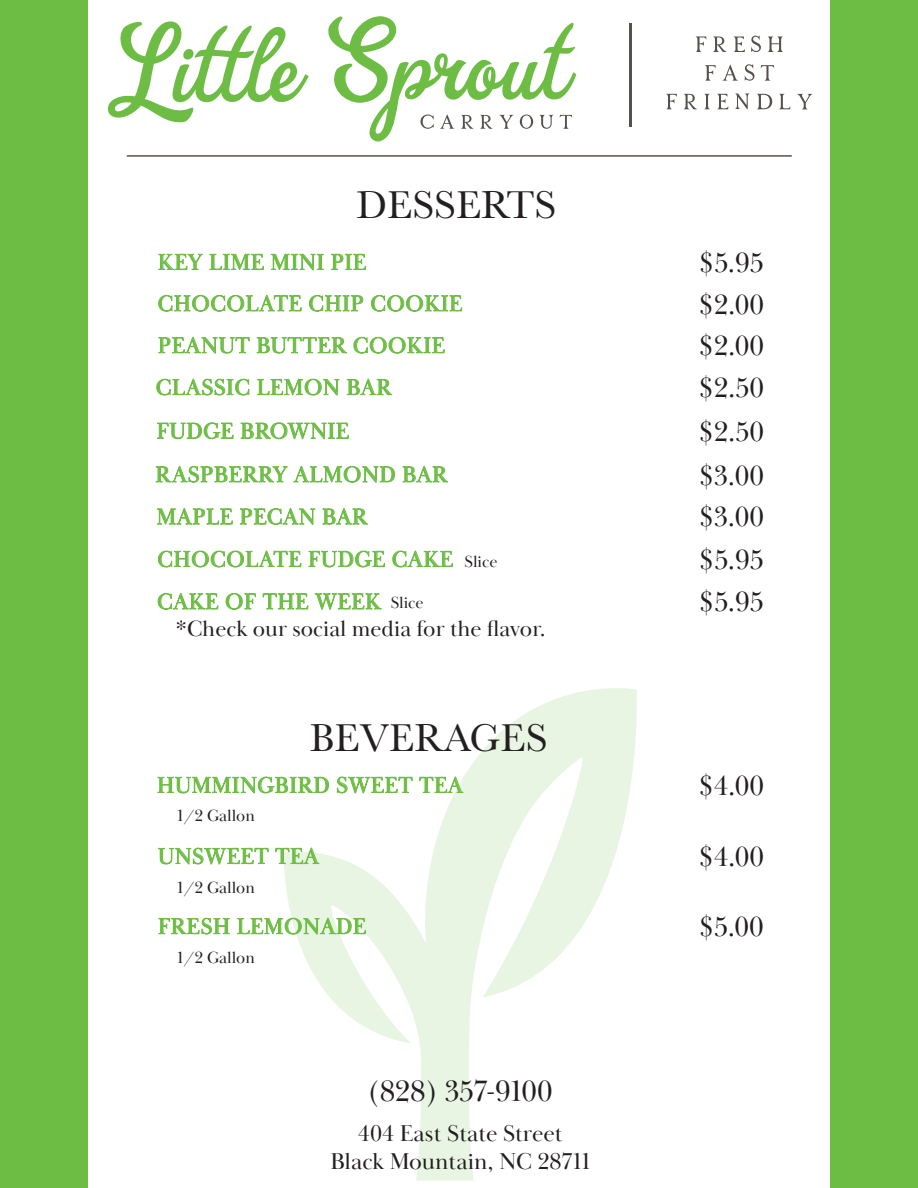
<style>
.page{position:relative;width:918px;height:1188px;background:#fff}
.page>*{position:absolute;margin:0;border:0;box-sizing:border-box;transform-origin:0 0}
.t1{font:40.35px "Baskerville";color:#231f20}
.t2{font:30.15px "Baskerville Display PT";color:#231f20}
.t3{font:28.5px/44.1px "Baskerville Display PT";color:#231f20}
.t4{font:23.55px/28.2px "Baskerville Display PT";color:#231f20;text-align:center}
.t5{font:22.8px/41.8px "Baskerville Display PT";letter-spacing:.03em;color:#6dbd44}
.t6{font:22.8px "Baskerville Display PT";color:#231f20}
.t7{font:16.65px "Baskerville Display PT";color:#231f20}
</style>
<div class="page">
<div style="left:0;top:0;width:88px;height:1188px;background:#6dbd44"></div>
<div style="left:830px;top:0;width:88px;height:1188px;background:#6dbd44"></div>
<svg style="left:284px;top:688px;width:353px;height:493px"></svg>
<hr style="left:629px;top:24px;width:3px;height:103px;background:#56514c">
<svg style="left:695px;top:37px;width:11px;height:15px"></svg>
<svg style="left:713px;top:37px;width:14px;height:15px"></svg>
<svg style="left:733px;top:37px;width:12px;height:15px"></svg>
<svg style="left:751px;top:36px;width:10px;height:16px"></svg>
<svg style="left:767px;top:37px;width:16px;height:15px"></svg>
<svg style="left:705px;top:65px;width:11px;height:16px"></svg>
<svg style="left:722px;top:65px;width:16px;height:16px"></svg>
<svg style="left:745px;top:64px;width:9px;height:17px"></svg>
<svg style="left:761px;top:65px;width:13px;height:16px"></svg>
<svg style="left:666px;top:94px;width:11px;height:15px"></svg>
<svg style="left:684px;top:94px;width:13px;height:15px"></svg>
<svg style="left:704px;top:94px;width:6px;height:15px"></svg>
<svg style="left:717px;top:94px;width:11px;height:15px"></svg>
<svg style="left:735px;top:94px;width:14px;height:15px"></svg>
<svg style="left:757px;top:94px;width:15px;height:15px"></svg>
<svg style="left:779px;top:94px;width:11px;height:15px"></svg>
<svg style="left:797px;top:94px;width:16px;height:15px"></svg>
<svg style="left:328px;top:16px;width:249px;height:126px"></svg>
<svg style="left:107px;top:21px;width:202px;height:102px"></svg>
<hr style="left:127px;top:155px;width:665px;height:2px;background:#56514c">
<svg style="left:158px;top:253px;width:45px;height:17px"></svg>
<svg style="left:209px;top:253px;width:55px;height:18px"></svg>
<svg style="left:271px;top:253px;width:53px;height:18px"></svg>
<svg style="left:331px;top:253px;width:35px;height:17px"></svg>
<svg style="left:158px;top:294px;width:144px;height:18px"></svg>
<svg style="left:309px;top:295px;width:55px;height:17px"></svg>
<svg style="left:371px;top:295px;width:92px;height:17px"></svg>
<svg style="left:158px;top:336px;width:92px;height:18px"></svg>
<svg style="left:256px;top:337px;width:91px;height:17px"></svg>
<svg style="left:353px;top:337px;width:92px;height:17px"></svg>
<svg style="left:156px;top:378px;width:94px;height:18px"></svg>
<svg style="left:257px;top:378px;width:83px;height:18px"></svg>
<svg style="left:346px;top:378px;width:46px;height:18px"></svg>
<svg style="left:157px;top:422px;width:77px;height:18px"></svg>
<svg style="left:240px;top:422px;width:109px;height:18px"></svg>
<svg style="left:157px;top:775px;width:172px;height:22px"></svg>
<svg style="left:337px;top:775px;width:76px;height:19px"></svg>
<svg style="left:419px;top:776px;width:45px;height:19px"></svg>
<svg style="left:158px;top:847px;width:111px;height:18px"></svg>
<svg style="left:275px;top:847px;width:45px;height:19px"></svg>
<svg style="left:158px;top:917px;width:72px;height:18px"></svg>
<svg style="left:237px;top:916px;width:129px;height:22px"></svg>
<svg style="left:156px;top:465px;width:239px;height:18px"></svg>
<svg style="left:402px;top:465px;width:46px;height:18px"></svg>
<svg style="left:157px;top:508px;width:76px;height:17px"></svg>
<svg style="left:240px;top:508px;width:75px;height:17px"></svg>
<svg style="left:322px;top:508px;width:46px;height:17px"></svg>
<svg style="left:158px;top:550px;width:144px;height:18px"></svg>
<svg style="left:308px;top:550px;width:77px;height:18px"></svg>
<svg style="left:392px;top:550px;width:61px;height:18px"></svg>
<svg style="left:157px;top:593px;width:62px;height:17px"></svg>
<svg style="left:225px;top:593px;width:31px;height:17px"></svg>
<svg style="left:262px;top:593px;width:120px;height:17px"></svg>
<h1 class="t1" style="left:357px;top:179px;width:201px">DESSERTS</h1>
<p class="t5" style="left:158px;top:242px;width:210px">KEY LIME MINI PIE</p>
<p class="t5" style="left:158px;top:283px;width:306px">CHOCOLATE CHIP COOKIE<br>PEANUT BUTTER COOKIE</p>
<p class="t3" style="left:699px;top:241px;width:67px">$5.95</p>
<p class="t3" style="left:698px;top:283px;width:67px">$2.00</p>
<p class="t3" style="left:698px;top:324px;width:67px">$2.00</p>
<p class="t5" style="left:156px;top:367px;width:237px">CLASSIC LEMON BAR</p>
<p class="t3" style="left:698px;top:366px;width:67px">$2.50</p>
<p class="t5" style="left:157px;top:411px;width:194px">FUDGE BROWNIE</p>
<p class="t3" style="left:698px;top:410px;width:67px">$2.50 $3.00</p>
<p class="t5" style="left:155px;top:454px;width:293px">RASPBERRY ALMOND BAR<br>MAPLE PECAN BAR</p>
<p class="t3" style="left:698px;top:495px;width:67px">$3.00</p>
<p class="t5" style="left:157px;top:539px;width:297px">CHOCOLATE FUDGE CAKE</p>
<p class="t3" style="left:699px;top:538px;width:67px">$5.95</p>
<p class="t5" style="left:157px;top:581px;width:225px">CAKE OF THE WEEK</p>
<p class="t3" style="left:699px;top:580px;width:67px">$5.95</p>
<p class="t6" style="left:175px;top:615px;width:372px">*Check our social media for the flavor.</p>
<p class="t7" style="left:465px;top:551px;width:34px">Slice</p>
<p class="t7" style="left:391px;top:593px;width:34px">Slice</p>
<h1 class="t1" style="left:310px;top:712px;width:239px">BEVERAGES</h1>
<p class="t5" style="left:157px;top:765px;width:307px">HUMMINGBIRD SWEET TEA</p>
<p class="t3" style="left:698px;top:764px;width:68px">$4.00</p>
<p class="t7" style="left:177px;top:806px;width:79px">1/2 Gallon</p>
<p class="t5" style="left:158px;top:836px;width:162px">UNSWEET TEA</p>
<p class="t7" style="left:177px;top:877px;width:79px">1/2 Gallon</p>
<p class="t3" style="left:698px;top:836px;width:68px">$4.00</p>
<p class="t5" style="left:158px;top:906px;width:210px">FRESH LEMONADE</p>
<p class="t3" style="left:698px;top:905px;width:67px">$5.00</p>
<p class="t7" style="left:177px;top:947px;width:79px">1/2 Gallon</p>
<h2 class="t2" style="left:368px;top:1073px;width:186px">(828) 357-9100</h2>
<p class="t4" style="left:330px;top:1119px;width:261px">404 East State Street<br>Black Mountain, NC 28711</p>
</div>
